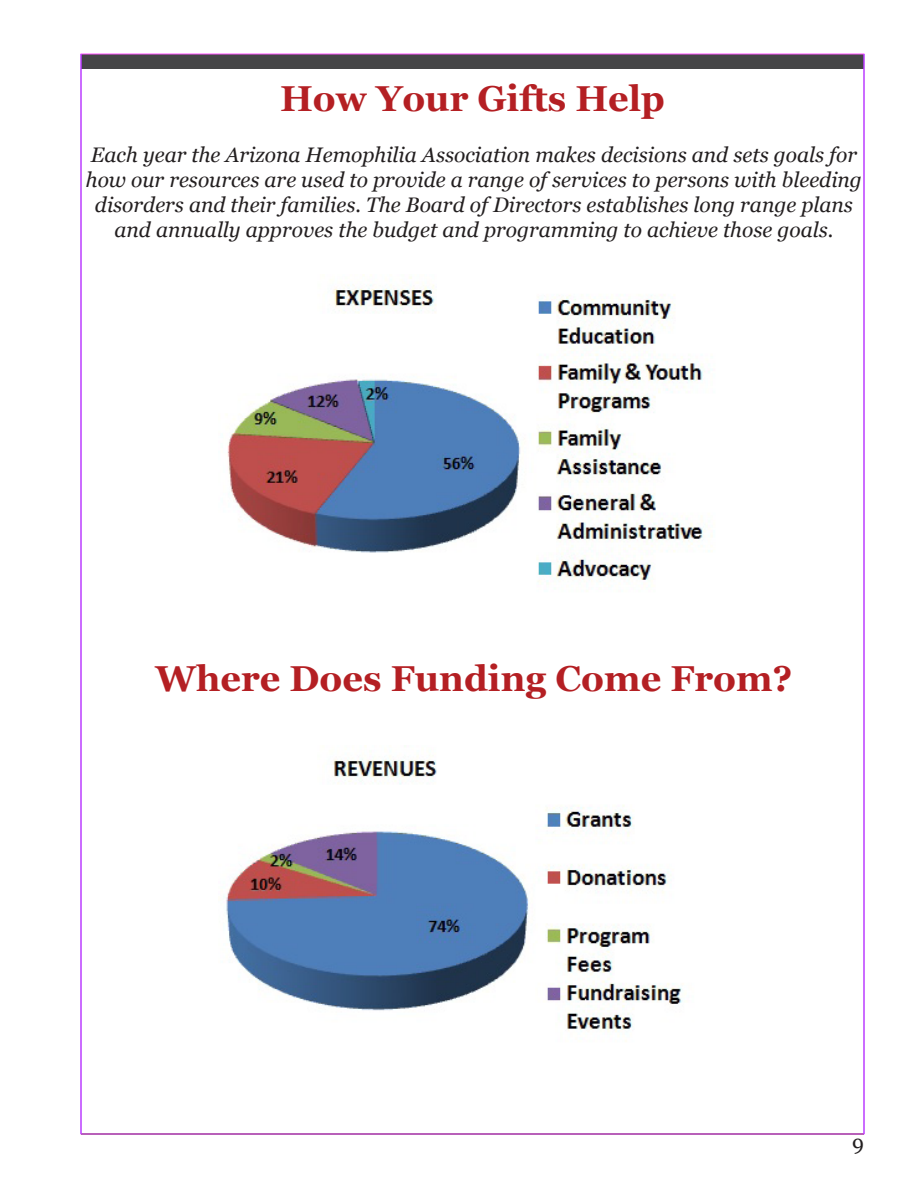
<style>
.page{position:relative;width:918px;height:1188px;background:#fff}
.page>*{position:absolute;margin:0;border:0;box-sizing:border-box;transform-origin:0 0}
.heading{font:700 36px "Georgia";color:#b41f23}
.body_copy{font:italic 21px/25.2px "Georgia";color:#231f20;text-align:center}
.t1{font:21px "Georgia";color:#231f20}
</style>
<div class="page">
<hr style="left:81px;top:1133px;width:783px;height:2px;background:#454547">
<div style="left:81px;top:54px;width:783px;height:15px;background:#454547"></div>
<img style="left:227px;top:274px;width:485px;height:308px">
<img style="left:223px;top:746px;width:460px;height:296px">
<hr style="left:81px;top:54px;width:1px;height:1080px;background:#93f">
<hr style="left:864px;top:54px;width:1px;height:1080px;background:#93f">
<p class="heading" style="left:280px;top:76px;width:386px">How Your Gifts Help</p>
<p class="body_copy" style="left:86px;top:142px;width:778px">Each year the Arizona Hemophilia Association makes decisions and sets goals for how our resources are used to provide a range of services to persons with bleeding disorders and their families. The Board of Directors establishes long range plans and annually approves the budget and programming to achieve those goals.</p>
<p class="heading" style="left:156px;top:655px;width:638px">Where Does Funding Come From?</p>
<p class="t1" style="left:852px;top:1130px;width:13px">9</p>
</div>
